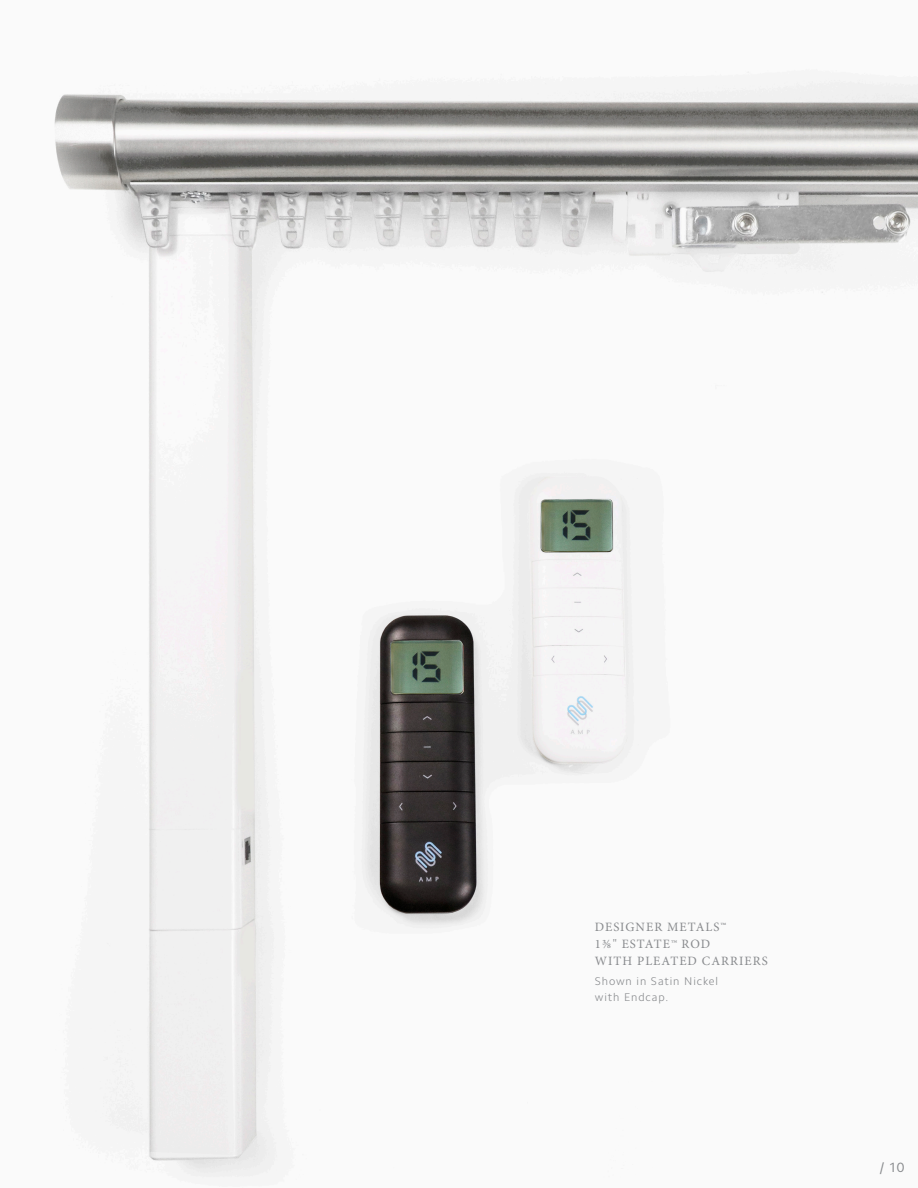
<style>
.page{position:relative;width:918px;height:1188px;background:#fff}
.page>*{position:absolute;margin:0;border:0;box-sizing:border-box;transform-origin:0 0}
.t1{font:13.5px "Camphor Std";color:#888a8d}
.t2{font:12.75px "Minion Pro";letter-spacing:.08em;color:#888a8d}
.t3{font:300 11.25px "Camphor Std";letter-spacing:.08em;color:#888a8d}
.s1{font-size:13.5px}
</style>
<div class="page">
<img style="left:54px;top:71px;width:864px;height:1108px">
<p class="t2" style="left:595px;top:918px;width:133px">DESIGNER METALS™</p>
<p class="t2" style="left:595px;top:936px;width:117px">1⅜" ESTATE<span class="s1">™</span> ROD</p>
<p class="t2" style="left:595px;top:953px;width:174px">WITH PLEATED CARRIERS</p>
<p class="t3" style="left:595px;top:974px;width:125px">Shown in Satin Nickel</p>
<p class="t3" style="left:595px;top:991px;width:75px">with Endcap.</p>
<p class="t1" style="left:880px;top:1159px;width:26px">/ 10</p>
</div>
